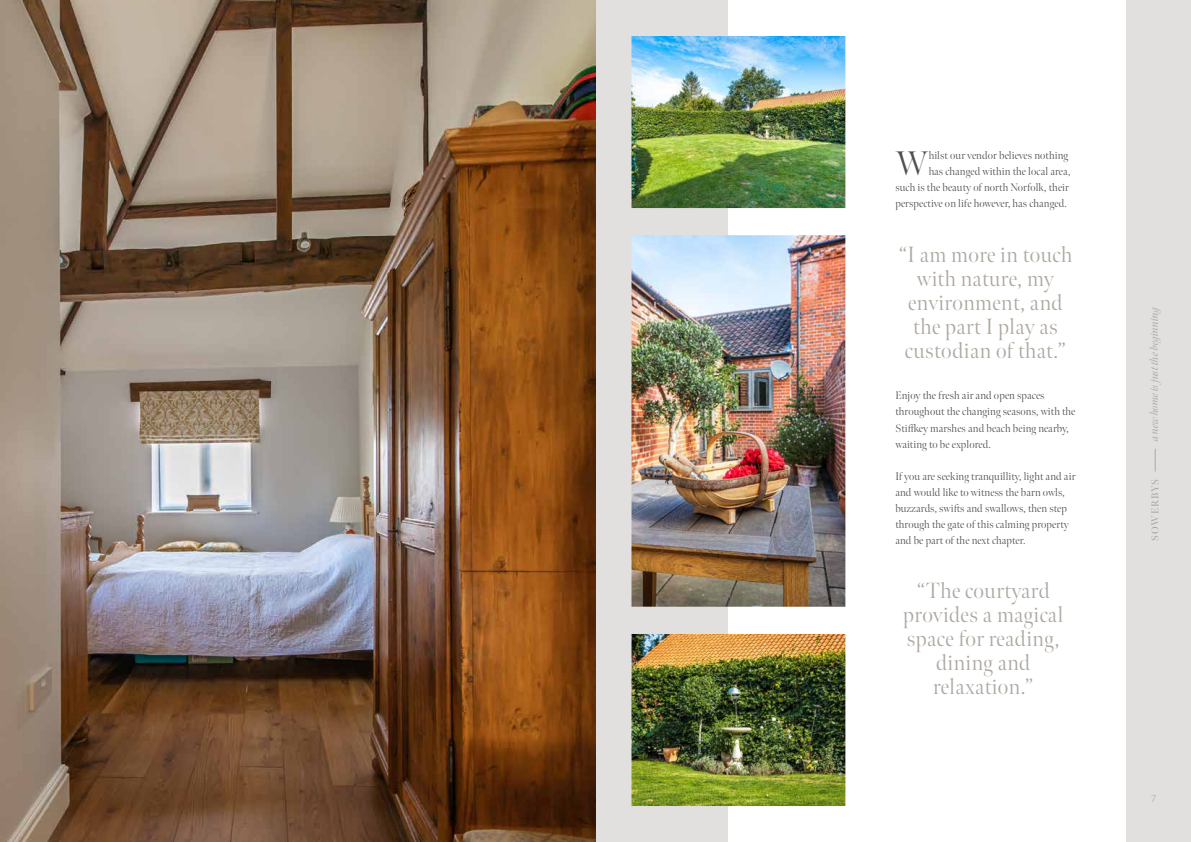
<style>
.page{position:relative;width:1191px;height:842px;background:#fff}
.page>*{position:absolute;margin:0;border:0;box-sizing:border-box;transform-origin:0 0}
.t1{font:300 34px "Meno Banner";color:#4f4f4f}
.t2{font:300 22px/24px "Meno Banner";letter-spacing:.02em;color:#ada8a0;text-align:center}
.t3{font:300 11px/16px "Meno Banner";letter-spacing:.01em;color:#4f4f4f}
.t4{font:italic 11px "Meno Banner";letter-spacing:-.01em;color:#ada8a0}
.t5{font:600 10px "Meno Banner";letter-spacing:.08em;color:#ada8a0}
.t6{font:300 10px "Quasimoda";color:#ada8a0}
</style>
<div class="page">
<div style="left:595px;top:0;width:596px;height:842px;background:#e2e0df"></div>
<svg style="left:1155px;top:449px;width:1px;height:22px"></svg>
<div style="left:728px;top:0;width:397px;height:842px;background:#fff"></div>
<img style="left:631px;top:235px;width:214px;height:372px">
<img style="left:631px;top:36px;width:214px;height:172px">
<img style="left:631px;top:634px;width:214px;height:172px">
<img style="left:0;top:0;width:595px;height:842px">
<h1 class="t1" style="left:895px;top:143px;width:34px">W</h1>
<p class="t3" style="left:928px;top:148px;width:141px">hilst our vendor believes nothing</p>
<p class="t3" style="left:928px;top:164px;width:143px">has changed within the local area,</p>
<p class="t3" style="left:895px;top:180px;width:175px">such is the beauty of north Norfolk, their</p>
<p class="t3" style="left:895px;top:196px;width:173px">perspective on life however, has changed.</p>
<h2 class="t2" style="left:898px;top:243px;width:175px">“I am more in touch with nature, my environment, and the part I play as custodian of that.”</h2>
<p class="t3" style="left:895px;top:388px;width:181px">Enjoy the fresh air and open spaces throughout the changing seasons, with the Stiffkey marshes and beach being nearby, waiting to be explored.</p>
<p class="t3" style="left:895px;top:468px;width:181px">If you are seeking tranquillity, light and air and would like to witness the barn owls, buzzards, swifts and swallows, then step through the gate of this calming property and be part of the next chapter.</p>
<h2 class="t2" style="left:903px;top:579px;width:162px">“The courtyard provides a magical space for reading, dining and relaxation.”</h2>
<p class="t4" style="left:1147px;top:441px;width:138px;rotate:-90deg">a new home is just the beginning</p>
<p class="t5" style="left:1149px;top:541px;width:63px;rotate:-90deg">SOWERBYS</p>
<p class="t6" style="left:1151px;top:791px;width:6px">7</p>
</div>
